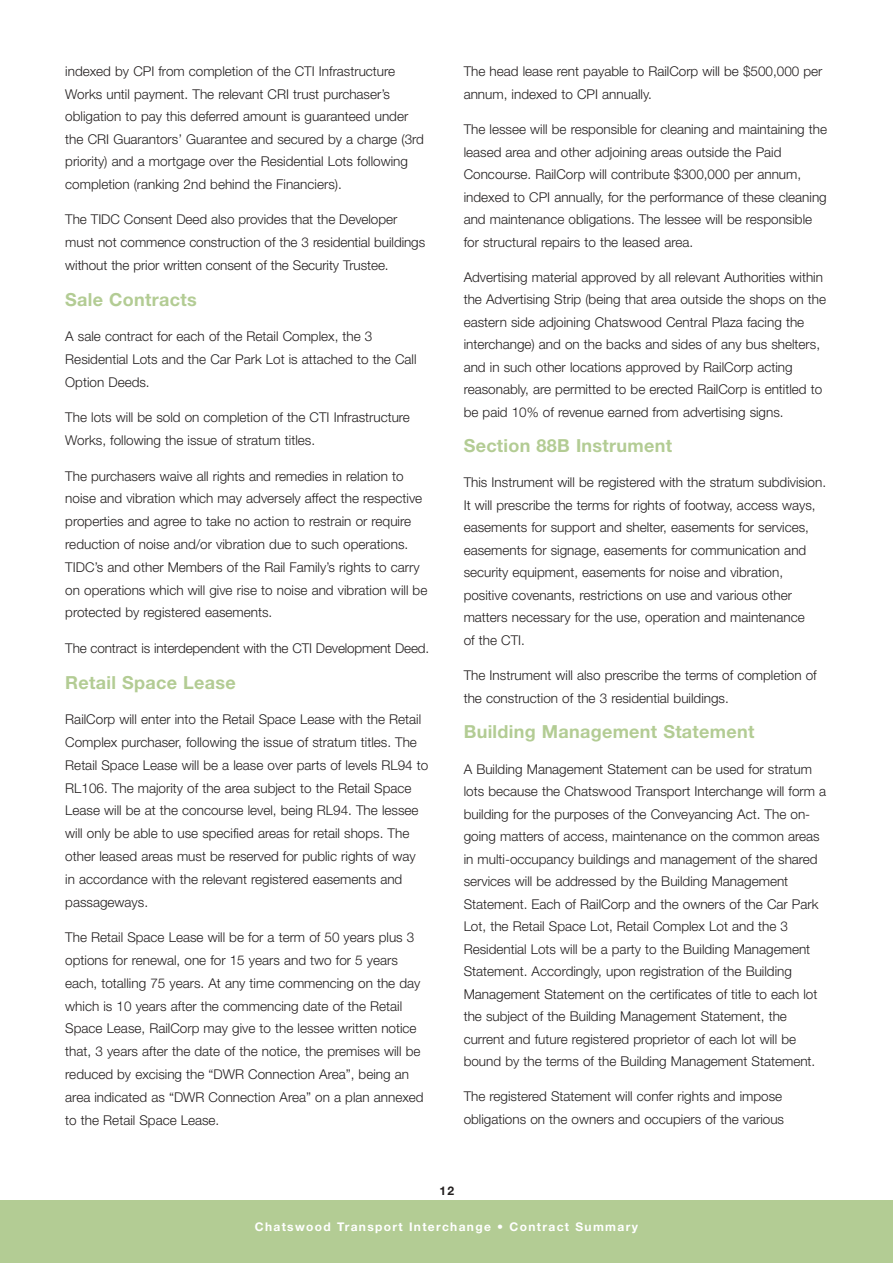
<style>
.page{position:relative;width:893px;height:1263px;background:#fff}
.page>*{position:absolute;margin:0;border:0;box-sizing:border-box;transform-origin:0 0}
.t1{font:700 18px "Helvetica Neue";letter-spacing:.015em;color:#b3cc94}
.t2{font:300 13.5px/22.5px "Helvetica Neue";color:#231f1f}
.t3{font:700 12px "Helvetica Neue";letter-spacing:.11em;color:#fff}
.t4{font:700 12px "Helvetica Neue";color:#231f1f}
</style>
<div class="page">
<div style="left:0;top:1201px;width:892px;height:62px;background:#b3cc94"></div>
<p class="t2" style="left:65px;top:62px;width:360px">indexed by CPI from completion of the CTI Infrastructure Works until payment. The relevant CRI trust purchaser’s obligation to pay this deferred amount is guaranteed under the CRI Guarantors’ Guarantee and secured by a charge (3rd priority) and a mortgage over the Residential Lots following completion (ranking 2nd behind the Financiers).</p>
<p class="t2" style="left:65px;top:210px;width:361px">The TIDC Consent Deed also provides that the Developer must not commence construction of the 3 residential buildings without the prior written consent of the Security Trustee.</p>
<h1 class="t1" style="left:65px;top:293px;width:133px">Sale Contracts</h1>
<p class="t2" style="left:65px;top:326px;width:353px">A sale contract for each of the Retail Complex, the 3<br>Residential Lots and the Car Park Lot is attached to the Call<br>Option Deeds.</p>
<p class="t2" style="left:65px;top:407px;width:346px">The lots will be sold on completion of the CTI Infrastructure<br>Works, following the issue of stratum titles.</p>
<p class="t2" style="left:65px;top:466px;width:363px">The purchasers waive all rights and remedies in relation to noise and vibration which may adversely affect the respective properties and agree to take no action to restrain or require reduction of noise and/or vibration due to such operations.<br>TIDC’s and other Members of the Rail Family’s rights to carry on operations which will give rise to noise and vibration will be protected by registered easements.</p>
<p class="t2" style="left:65px;top:638px;width:365px">The contract is interdependent with the CTI Development Deed.</p>
<h1 class="t1" style="left:65px;top:676px;width:172px">Retail Space Lease</h1>
<p class="t2" style="left:65px;top:709px;width:364px">RailCorp will enter into the Retail Space Lease with the Retail Complex purchaser, following the issue of stratum titles. The Retail Space Lease will be a lease over parts of levels RL94 to RL106. The majority of the area subject to the Retail Space Lease will be at the concourse level, being RL94. The lessee will only be able to use specified areas for retail shops. The other leased areas must be reserved for public rights of way in accordance with the relevant registered easements and passageways.</p>
<p class="t2" style="left:65px;top:927px;width:360px">The Retail Space Lease will be for a term of 50 years plus 3 options for renewal, one for 15 years and two for 5 years each, totalling 75 years. At any time commencing on the day which is 10 years after the commencing date of the Retail Space Lease, RailCorp may give to the lessee written notice that, 3 years after the date of the notice, the premises will be reduced by excising the “DWR Connection Area”, being an area indicated as “DWR Connection Area” on a plan annexed to the Retail Space Lease.</p>
<p class="t2" style="left:463px;top:62px;width:360px">The head lease rent payable to RailCorp will be $500,000 per annum, indexed to CPI annually.</p>
<p class="t2" style="left:463px;top:119px;width:365px">The lessee will be responsible for cleaning and maintaining the leased area and other adjoining areas outside the Paid Concourse. RailCorp will contribute $300,000 per annum, indexed to CPI annually, for the performance of these cleaning and maintenance obligations. The lessee will be responsible for structural repairs to the leased area.</p>
<p class="t2" style="left:463px;top:267px;width:364px">Advertising material approved by all relevant Authorities within the Advertising Strip (being that area outside the shops on the eastern side adjoining Chatswood Central Plaza facing the interchange) and on the backs and sides of any bus shelters, and in such other locations approved by RailCorp acting reasonably, are permitted to be erected RailCorp is entitled to be paid 10% of revenue earned from advertising signs.</p>
<h1 class="t1" style="left:463px;top:439px;width:210px">Section 88B Instrument</h1>
<p class="t2" style="left:463px;top:473px;width:364px">This Instrument will be registered with the stratum subdivision.<br>It will prescribe the terms for rights of footway, access ways, easements for support and shelter, easements for services, easements for signage, easements for communication and security equipment, easements for noise and vibration, positive covenants, restrictions on use and various other matters necessary for the use, operation and maintenance<br>of the CTI.</p>
<p class="t2" style="left:463px;top:665px;width:354px">The Instrument will also prescribe the terms of completion of the construction of the 3 residential buildings.</p>
<h1 class="t1" style="left:463px;top:726px;width:292px">Building Management Statement</h1>
<p class="t2" style="left:463px;top:759px;width:364px">A Building Management Statement can be used for stratum lots because the Chatswood Transport Interchange will form a building for the purposes of the Conveyancing Act. The on&shy;going matters of access, maintenance on the common areas in multi-occupancy buildings and management of the shared services will be addressed by the Building Management Statement. Each of RailCorp and the owners of the Car Park Lot, the Retail Space Lot, Retail Complex Lot and the 3<br>Residential Lots will be a party to the Building Management Statement. Accordingly, upon registration of the Building Management Statement on the certificates of title to each lot the subject of the Building Management Statement, the current and future registered proprietor of each lot will be bound by the terms of the Building Management Statement.</p>
<p class="t2" style="left:463px;top:1087px;width:322px">The registered Statement will confer rights and impose obligations on the owners and occupiers of the various</p>
<p class="t4" style="left:439px;top:1186px;width:16px">12</p>
<p class="t3" style="left:255px;top:1223px;width:384px">Chatswood Transport Interchange • Contract Summary</p>
</div>
